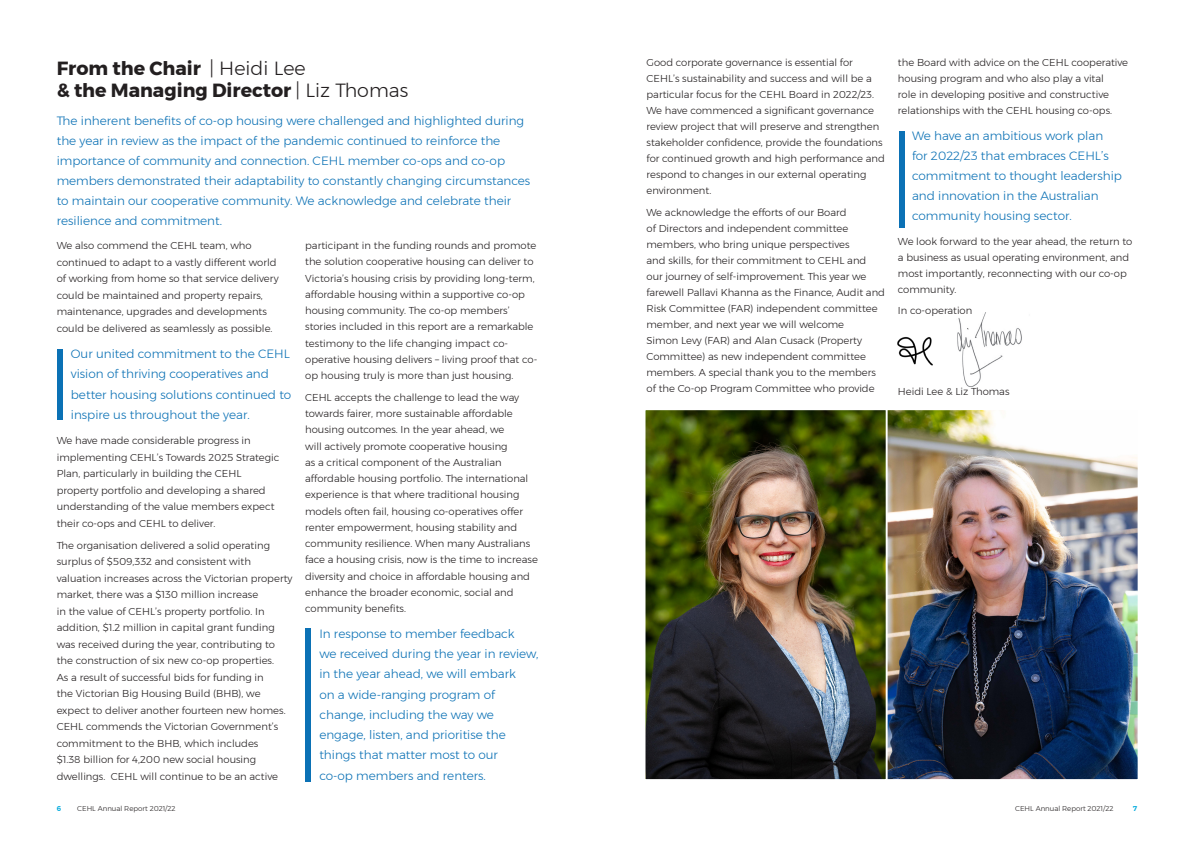
<style>
.page{position:relative;width:1191px;height:842px;background:#fff}
.page>*{position:absolute;margin:0;border:0;box-sizing:border-box;transform-origin:0 0}
.t1{font:700 19px "Montserrat";color:#231f20}
.t2{font:300 12px/20px "Montserrat";color:#0b71b5}
.t3{font:300 10px/16px "Montserrat";color:#231f20}
.t4{font:300 7px "Montserrat";color:#231f20}
.t5{font:600 7px "Montserrat";color:#07acde}
.s1{font-weight:300}
</style>
<div class="page">
<img style="left:957px;top:312px;width:65px;height:75px">
<img style="left:887px;top:411px;width:249px;height:367px">
<div style="left:879px;top:408px;width:260px;height:373px;border:2px solid #fff"></div>
<img style="left:646px;top:411px;width:238px;height:367px">
<div style="left:643px;top:408px;width:244px;height:373px;border:2px solid #fff"></div>
<div style="left:57px;top:349px;width:5px;height:71px;background:#0b71b5"></div>
<div style="left:305px;top:628px;width:6px;height:153px;background:#0b71b5"></div>
<div style="left:899px;top:131px;width:6px;height:96px;background:#0b71b5"></div>
<img style="left:897px;top:337px;width:36px;height:29px">
<p class="t1" style="left:57px;top:53px;width:251px">From the Chair <span class="s1">| Heidi Lee</span></p>
<p class="t1" style="left:57px;top:75px;width:353px">&amp; the Managing Director <span class="s1">| Liz Thomas</span></p>
<p class="t2" style="left:57px;top:110px;width:475px">The inherent benefits of co-op housing were challenged and highlighted during the year in review as the impact of the pandemic continued to reinforce the importance of community and connection. CEHL member co-ops and co-op members demonstrated their adaptability to constantly changing circumstances to maintain our cooperative community. We acknowledge and celebrate their resilience and commitment.</p>
<p class="t3" style="left:57px;top:237px;width:223px;line-height:16.5px">We also commend the CEHL team, who continued to adapt to a vastly different world of working from home so that service delivery could be maintained and property repairs, maintenance, upgrades and developments could be delivered as seamlessly as possible.</p>
<p class="t2" style="left:71px;top:343px;width:222px;line-height:20.5px">Our united commitment to the CEHL vision of thriving cooperatives and better housing solutions continued to inspire us throughout the year.</p>
<p class="t3" style="left:57px;top:432px;width:224px;line-height:16.5px">We have made considerable progress in implementing CEHL’s Towards 2025 Strategic Plan, particularly in building the CEHL property portfolio and developing a shared understanding of the value members expect their co-ops and CEHL to deliver.</p>
<p class="t3" style="left:57px;top:537px;width:237px;line-height:16.5px">The organisation delivered a solid operating surplus of $509,332 and consistent with valuation increases across the Victorian property market, there was a $130 million increase<br>in the value of CEHL’s property portfolio. In addition, $1.2 million in capital grant funding was received during the year, contributing to the construction of six new co-op properties.<br>As a result of successful bids for funding in<br>the Victorian Big Housing Build (BHB), we expect to deliver another fourteen new homes.<br>CEHL commends the Victorian Government’s commitment to the BHB, which includes<br>$1.38 billion for 4,200 new social housing dwellings. CEHL will continue to be an active</p>
<p class="t3" style="left:305px;top:237px;width:233px">participant in the funding rounds and promote the solution cooperative housing can deliver to Victoria’s housing crisis by providing long-term, affordable housing within a supportive co-op housing community. The co-op members’ stories included in this report are a remarkable testimony to the life changing impact co&shy;operative housing delivers – living proof that co&shy;op housing truly is more than just housing.</p>
<p class="t3" style="left:305px;top:389px;width:234px">CEHL accepts the challenge to lead the way towards fairer, more sustainable affordable housing outcomes. In the year ahead, we<br>will actively promote cooperative housing<br>as a critical component of the Australian affordable housing portfolio. The international experience is that where traditional housing models often fail, housing co-operatives offer renter empowerment, housing stability and community resilience. When many Australians face a housing crisis, now is the time to increase diversity and choice in affordable housing and enhance the broader economic, social and community benefits.</p>
<p class="t2" style="left:319px;top:623px;width:221px">In response to member feedback<br>we received during the year in review, in the year ahead, we will embark<br>on a wide-ranging program of change, including the way we engage, listen, and prioritise the things that matter most to our<br>co-op members and renters.</p>
<p class="t3" style="left:646px;top:55px;width:240px">Good corporate governance is essential for CEHL’s sustainability and success and will be a particular focus for the CEHL Board in 2022/23.<br>We have commenced a significant governance review project that will preserve and strengthen stakeholder confidence, provide the foundations for continued growth and high performance and respond to changes in our external operating environment.</p>
<p class="t3" style="left:646px;top:204px;width:240px">We acknowledge the efforts of our Board<br>of Directors and independent committee members, who bring unique perspectives<br>and skills, for their commitment to CEHL and our journey of self-improvement. This year we farewell Pallavi Khanna as the Finance, Audit and Risk Committee (FAR) independent committee member, and next year we will welcome<br>Simon Levy (FAR) and Alan Cusack (Property Committee) as new independent committee members. A special thank you to the members of the Co-op Program Committee who provide</p>
<p class="t3" style="left:898px;top:55px;width:232px">the Board with advice on the CEHL cooperative housing program and who also play a vital<br>role in developing positive and constructive relationships with the CEHL housing co-ops.</p>
<p class="t2" style="left:912px;top:126px;width:211px">We have an ambitious work plan<br>for 2022/23 that embraces CEHL’s commitment to thought leadership and innovation in the Australian community housing sector.</p>
<p class="t3" style="left:898px;top:233px;width:236px">We look forward to the year ahead, the return to a business as usual operating environment, and most importantly, reconnecting with our co-op community.</p>
<p class="t3" style="left:898px;top:303px;width:76px">In co-operation</p>
<p class="t3" style="left:898px;top:384px;width:113px">Heidi Lee &amp; Liz Thomas</p>
<p class="t5" style="left:57px;top:803px;width:6px">6</p>
<p class="t4" style="left:77px;top:803px;width:100px">CEHL Annual Report 2021/22</p>
<p class="t4" style="left:1015px;top:803px;width:100px">CEHL Annual Report 2021/22</p>
<p class="t5" style="left:1133px;top:803px;width:6px">7</p>
</div>
